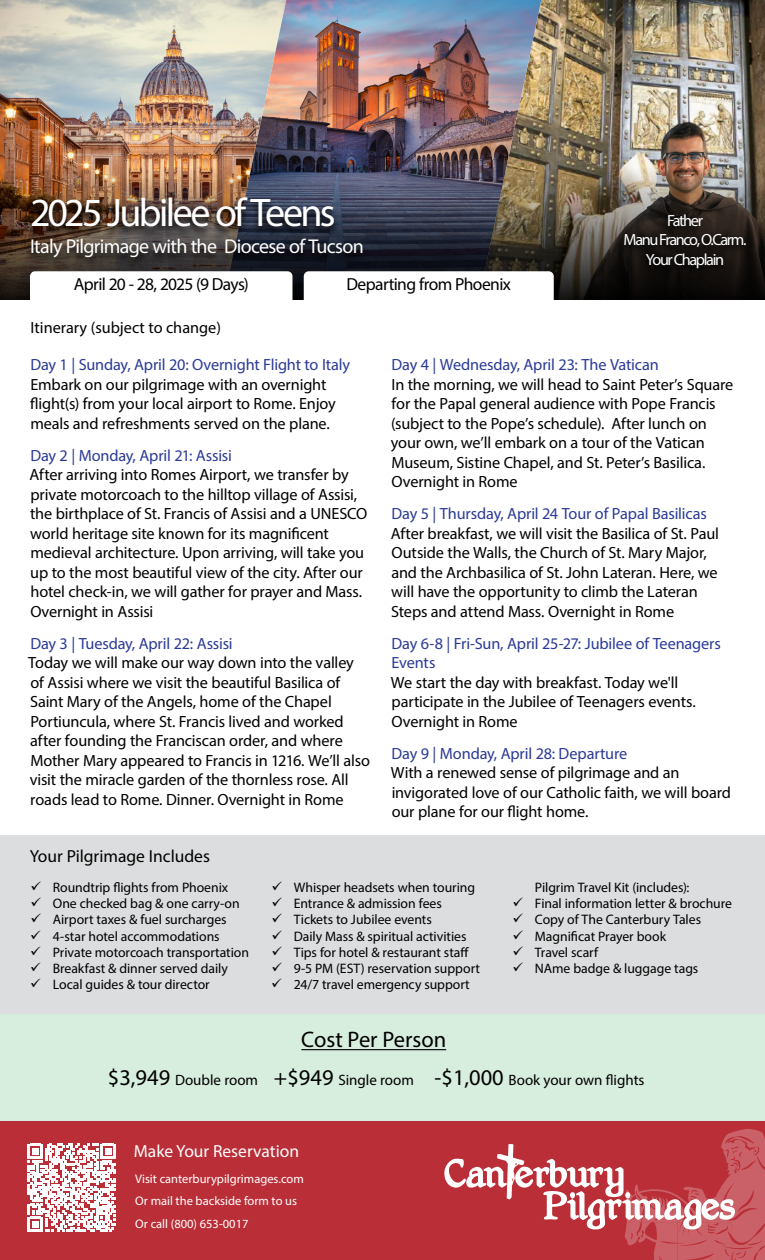
<style>
.page{position:relative;width:765px;height:1260px;background:#fff}
.page>*{position:absolute;margin:0;border:0;box-sizing:border-box;transform-origin:0 0}
.t1{font:40px "Myriad Pro";letter-spacing:-.065em;color:#fff}
.t2{font:22.5px "Myriad Pro";color:#000}
.t3{font:20px "Myriad Pro";letter-spacing:-.035em;color:#fff}
.t4{font:17.5px "Myriad Pro";letter-spacing:-.03em;color:#000}
.t5{font:17.5px "Myriad Pro";color:#000}
.t6{font:17.5px "Myriad Pro";color:#fff}
.t7{font:16.25px/19.5px "Myriad Pro";letter-spacing:-.01em;color:#000}
.t8{font:16.25px/19.5px "Myriad Pro";letter-spacing:-.01em;color:#2b3a96}
.t9{font:16.25px/19.5px "Myriad Pro";letter-spacing:-.085em;color:#fff;text-align:center}
.t10{font:15px "Myriad Pro";color:#000}
.t11{font:13.75px/16.2px "Myriad Pro";letter-spacing:-.005em;color:#000}
.t12{font:12.5px/22.5px "Myriad Pro";color:#fff}
.s1{font-size:22.5px}
</style>
<div class="page">
<img style="left:0;top:0;width:224px;height:145px">
<img style="left:541px;top:0;width:224px;height:145px">
<img style="left:224px;top:0;width:317px;height:145px">
<div style="left:0;top:836px;width:765px;height:223px;background:#dcddde"></div>
<div style="left:0;top:1120px;width:765px;height:140px;background:#ba2e37"></div>
<svg style="left:28px;top:1144px;width:88px;height:88px"></svg>
<svg style="left:444px;top:1129px;width:321px;height:131px"></svg>
<div style="left:0;top:1014px;width:765px;height:107px;background:#d7eddd"></div>
<hr style="left:301px;top:1049px;width:145px;height:1px;background:#000">
<img style="left:562px;top:111px;width:203px;height:34px">
<img style="left:0;top:145px;width:765px;height:155px">
<svg style="left:30px;top:271px;width:262px;height:29px"></svg>
<svg style="left:304px;top:271px;width:250px;height:29px"></svg>
<div style="left:613px;top:207px;width:143px;height:74px;background:#000;opacity:.6"></div>
<svg style="left:25px;top:196px;width:345px;height:73px;background:#3a3333"></svg>
<h1 class="t1" style="left:30px;top:187px;width:307px">2025 Jubilee of Teens</h1>
<p class="t3" style="left:30px;top:234px;width:336px">Italy Pilgrimage with the Diocese of Tucson</p>
<p class="t4" style="left:74px;top:274px;width:177px">April 20 - 28, 2025 (9 Days)</p>
<p class="t4" style="left:346px;top:274px;width:166px">Departing from Phoenix</p>
<p class="t7" style="left:30px;top:318px;width:192px">Itinerary (subject to change)</p>
<p class="t9" style="left:624px;top:210px;width:124px">Father<br>Manu Franco, O.Carm.<br>Your Chaplain</p>
<p class="t8" style="left:30px;top:355px;width:321px">Day 1 | Sunday, April 20: Overnight Flight to Italy</p>
<p class="t7" style="left:30px;top:374px;width:307px">Embark on our pilgrimage with an overnight flight(s) from your local airport to Rome. Enjoy meals and refreshments served on the plane.</p>
<p class="t8" style="left:30px;top:445px;width:203px">Day 2 | Monday, April 21: Assisi</p>
<p class="t7" style="left:30px;top:465px;width:339px">After arriving into Romes Airport, we transfer by private motorcoach to the hilltop village of Assisi, the birthplace of St. Francis of Assisi and a UNESCO world heritage site known for its magnificent medieval architecture. Upon arriving, will take you up to the most beautiful view of the city. After our hotel check-in, we will gather for prayer and Mass.<br>Overnight in Assisi</p>
<p class="t8" style="left:30px;top:633px;width:204px">Day 3 | Tuesday, April 22: Assisi</p>
<p class="t7" style="left:28px;top:653px;width:343px">Today we will make our way down into the valley of Assisi where we visit the beautiful Basilica of Saint Mary of the Angels, home of the Chapel Portiuncula, where St. Francis lived and worked after founding the Franciscan order, and where Mother Mary appeared to Francis in 1216. We’ll also visit the miracle garden of the thornless rose. All roads lead to Rome. Dinner. Overnight in Rome</p>
<p class="t8" style="left:392px;top:355px;width:269px">Day 4 | Wednesday, April 23: The Vatican</p>
<p class="t7" style="left:391px;top:374px;width:344px">In the morning, we will head to Saint Peter’s Square for the Papal general audience with Pope Francis (subject to the Pope’s schedule). After lunch on your own, we’ll embark on a tour of the Vatican Museum, Sistine Chapel, and St. Peter’s Basilica.<br>Overnight in Rome</p>
<p class="t8" style="left:392px;top:504px;width:317px">Day 5 | Thursday, April 24 Tour of Papal Basilicas</p>
<p class="t7" style="left:391px;top:523px;width:330px">After breakfast, we will visit the Basilica of St. Paul Outside the Walls, the Church of St. Mary Major, and the Archbasilica of St. John Lateran. Here, we will have the opportunity to climb the Lateran Steps and attend Mass. Overnight in Rome</p>
<p class="t8" style="left:392px;top:633px;width:331px">Day 6-8 | Fri-Sun, April 25-27: Jubilee of Teenagers<br>Events</p>
<p class="t7" style="left:391px;top:672px;width:306px">We start the day with breakfast. Today we'll participate in the Jubilee of Teenagers events.<br>Overnight in Rome</p>
<p class="t8" style="left:392px;top:743px;width:237px">Day 9 | Monday, April 28: Departure</p>
<p class="t7" style="left:391px;top:763px;width:342px">With a renewed sense of pilgrimage and an invigorated love of our Catholic faith, we will board our plane for our flight home.</p>
<p class="t5" style="left:30px;top:845px;width:182px">Your Pilgrimage Includes</p>
<p class="t11" style="left:53px;top:879px;width:198px">Roundtrip flights from Phoenix<br>One checked bag &amp; one carry-on<br>Airport taxes &amp; fuel surcharges<br>4-star hotel accommodations<br>Private motorcoach transportation<br>Breakfast &amp; dinner served daily<br>Local guides &amp; tour director</p>
<p class="t11" style="left:294px;top:879px;width:188px">Whisper headsets when touring<br>Entrance &amp; admission fees<br>Tickets to Jubilee events<br>Daily Mass &amp; spiritual activities<br>Tips for hotel &amp; restaurant staff<br>9-5 PM (EST) reservation support<br>24/7 travel emergency support</p>
<p class="t11" style="left:535px;top:879px;width:199px">Pilgrim Travel Kit (includes):<br>Final information letter &amp; brochure<br>Copy of The Canterbury Tales<br>Magnificat Prayer book<br>Travel scarf<br>NAme badge &amp; luggage tags</p>
<h2 class="t2" style="left:301px;top:1026px;width:146px">Cost Per Person</h2>
<p class="t10" style="left:108px;top:1070px;width:538px"><span class="s1">$3,949</span> Double room <span class="s1">+$949</span> Single room <span class="s1">-$1,000</span> Book your own flights</p>
<p class="t6" style="left:134px;top:1140px;width:167px">Make Your Reservation</p>
<p class="t12" style="left:135px;top:1167px;width:170px">Visit canterburypilgrimages.com<br>Or mail the backside form to us<br>Or call (800) 653-0017</p>
</div>
